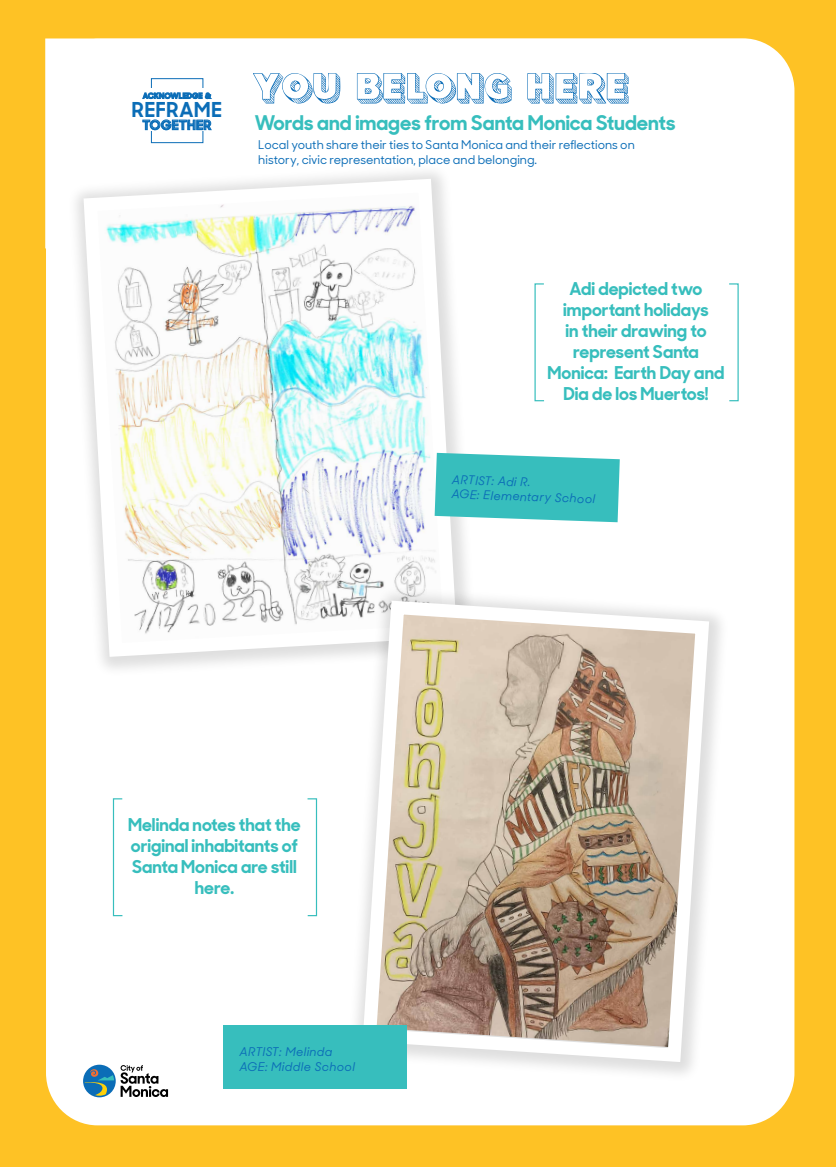
<style>
.page{position:relative;width:836px;height:1167px;background:#fff}
.page>*{position:absolute;margin:0;border:0;box-sizing:border-box;transform-origin:0 0}
.t1{font:700 20.56px "Santa Monica Sharp";letter-spacing:.035em;color:#0b6db7}
.t2{font:700 20.16px "Santa Monica Sharp";color:#37bebd}
.t3{font:700 17.6px/21.1px "Santa Monica Sharp";color:#37bebd;text-align:center}
.t4{font:700 13.16px "Santa Monica Sharp";letter-spacing:.045em;color:#0b6db7}
.t5{font:500 12px/14.4px "Santa Monica Sharp";color:#0b6db7}
.t6{font:italic 500 12px/14.4px "Santa Monica Sharp";letter-spacing:.03em;color:#0b6db7}
.t7{font:700 7.76px "Santa Monica Sharp";letter-spacing:.03em;color:#0b6db7}
</style>
<div class="page">
<div style="left:0;top:0;width:835px;height:1166px;background:#fec225"></div>
<div style="left:45px;top:38px;width:749px;height:1087px;background:#fff"></div>
<svg style="left:83px;top:1064px;width:33px;height:33px"></svg>
<svg style="left:85px;top:1069px;width:29px;height:26px"></svg>
<svg style="left:120px;top:1065px;width:48px;height:31px"></svg>
<div style="left:67px;top:163px;width:410px;height:514px;background:#fff"></div>
<svg style="left:76px;top:172px;width:388px;height:491px"></svg>
<div style="left:346px;top:585px;width:383px;height:497px;background:#000;opacity:.13"></div>
<img style="left:355px;top:593px;width:360px;height:475px">
<svg style="left:727px;top:283px;width:12px;height:119px"></svg>
<svg style="left:533px;top:283px;width:12px;height:119px"></svg>
<div style="left:151px;top:79px;width:52px;height:64px;border:1px solid #0b6db7"></div>
<div style="left:137px;top:89px;width:80px;height:42px;background:#fff"></div>
<svg style="left:143px;top:93px;width:68px;height:6px"></svg>
<svg style="left:143px;top:120px;width:68px;height:10px"></svg>
<svg style="left:253px;top:73px;width:87px;height:30px;background:#d1e3f1"></svg>
<svg style="left:357px;top:73px;width:154px;height:30px;background:#cce0ef"></svg>
<svg style="left:527px;top:73px;width:101px;height:30px;background:#c7ddee"></svg>
<svg style="left:306px;top:797px;width:11px;height:119px"></svg>
<svg style="left:112px;top:797px;width:12px;height:119px"></svg>
<svg style="left:434px;top:453px;width:185px;height:69px;background:#4ac4c3"></svg>
<div style="left:223px;top:1025px;width:183px;height:63px;background:#37bebd"></div>
<p class="t7" style="left:143px;top:89px;width:70px">ACKNOWLEDGE &amp;</p>
<p class="t1" style="left:132px;top:92px;width:91px">REFRAME</p>
<p class="t4" style="left:142px;top:114px;width:70px">TOGETHER</p>
<p class="t2" style="left:255px;top:106px;width:422px">Words and images from Santa Monica Students</p>
<p class="t5" style="left:258px;top:137px;width:378px">Local youth share their ties to Santa Monica and their reflections on history, civic representation, place and belonging.</p>
<p class="t3" style="left:547px;top:276px;width:178px">Adi depicted two important holidays<br>in their drawing to represent Santa<br>Monica: Earth Day and<br>Dia de los Muertos!</p>
<p class="t6" style="left:452px;top:471px;width:145px;rotate:2deg">ARTIST: Adi R.<br>AGE: Elementary School</p>
<p class="t3" style="left:128px;top:812px;width:174px">Melinda notes that the original inhabitants of<br>Santa Monica are still here.</p>
<p class="t6" style="left:239px;top:1043px;width:117px">ARTIST: Melinda<br>AGE: Middle School</p>
</div>
